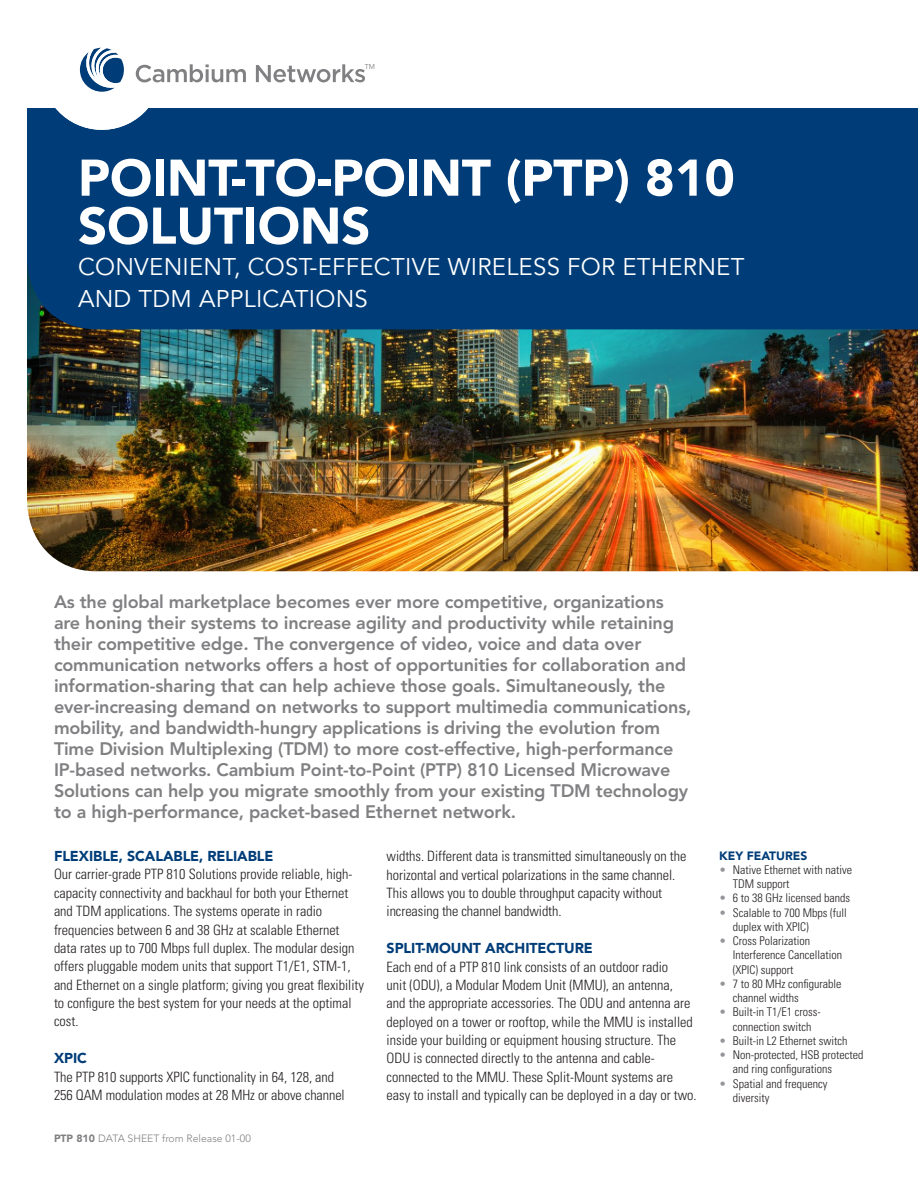
<style>
.page{position:relative;width:918px;height:1188px;background:#fff}
.page>*{position:absolute;margin:0;border:0;box-sizing:border-box;transform-origin:0 0}
.t1{font:900 51px/48px "Avenir LT Std";letter-spacing:-.005em;color:#fff}
.t2{font:24px/31.5px "Avenir LT Std";letter-spacing:.01em;color:#fff}
.t3{font:800 18px/21px "Avenir LT Std";letter-spacing:-.01em;color:#808083}
.t4{font:300 condensed 14.25px/18.3px "Univers";color:#231f20}
.t5{font:900 14.25px "Avenir LT Std";letter-spacing:-.005em;color:#003d78}
.t6{font:300 condensed 12px/14.2px "Univers";color:#231f20}
.t7{font:900 12px "Avenir LT Std";color:#003d78}
.t8{font:300 10.5px "Avenir LT Std";color:#808083}
.t9{font:7.05px "Avenir LT Std";color:#808083}
.s1{font-weight:900}
.s2{color:#939598}
</style>
<div class="page">
<img style="left:27px;top:329px;width:891px;height:242px">
<div style="left:27px;top:108px;width:891px;height:221px;background:#003d78"></div>
<svg style="left:256px;top:64px;width:109px;height:18px"></svg>
<svg style="left:33px;top:47px;width:213px;height:91px"></svg>
<p class="t9" style="left:365px;top:63px;width:12px">TM</p>
<p class="t1" style="left:78px;top:154px;width:658px">POINT-TO-POINT (PTP) 810<br>SOLUTIONS</p>
<p class="t2" style="left:78px;top:252px;width:668px">CONVENIENT, COST-EFFECTIVE WIRELESS FOR ETHERNET<br>AND TDM APPLICATIONS</p>
<p class="t3" style="left:54px;top:591px;width:639px">As the global marketplace becomes ever more competitive, organizations are honing their systems to increase agility and productivity while retaining their competitive edge. The convergence of video, voice and data over communication networks offers a host of opportunities for collaboration and information-sharing that can help achieve those goals. Simultaneously, the ever-increasing demand on networks to support multimedia communications, mobility, and bandwidth-hungry applications is driving the evolution from Time Division Multiplexing (TDM) to more cost-effective, high-performance IP-based networks. Cambium Point-to-Point (PTP) 810 Licensed Microwave Solutions can help you migrate smoothly from your existing TDM technology to a high-performance, packet-based Ethernet network.</p>
<p class="t5" style="left:54px;top:847px;width:221px">FLEXIBLE, SCALABLE, RELIABLE</p>
<p class="t4" style="left:54px;top:865px;width:312px">Our carrier-grade PTP 810 Solutions provide reliable, high&shy;capacity connectivity and backhaul for both your Ethernet and TDM applications. The systems operate in radio frequencies between 6 and 38 GHz at scalable Ethernet data rates up to 700 Mbps full duplex. The modular design offers pluggable modem units that support T1/E1, STM-1, and Ethernet on a single platform; giving you great flexibility to configure the best system for your needs at the optimal cost.</p>
<p class="t5" style="left:54px;top:1050px;width:35px">XPIC</p>
<p class="t4" style="left:54px;top:1067px;width:292px">The PTP 810 supports XPIC functionality in 64, 128, and<br>256 QAM modulation modes at 28 MHz or above channel</p>
<p class="t8" style="left:54px;top:1132px;width:198px"><span class="s1">PTP 810</span> DATA SHEET from Release 01-00</p>
<p class="t4" style="left:387px;top:847px;width:301px">widths. Different data is transmitted simultaneously on the horizontal and vertical polarizations in the same channel.<br>This allows you to double throughput capacity without increasing the channel bandwidth.</p>
<p class="t5" style="left:387px;top:940px;width:208px">SPLIT-MOUNT ARCHITECTURE</p>
<p class="t4" style="left:387px;top:957px;width:312px">Each end of a PTP 810 link consists of an outdoor radio<br>unit (ODU), a Modular Modem Unit (MMU), an antenna,<br>and the appropriate accessories. The ODU and antenna are deployed on a tower or rooftop, while the MMU is installed inside your building or equipment housing structure. The ODU is connected directly to the antenna and cable&shy;connected to the MMU. These Split-Mount systems are easy to install and typically can be deployed in a day or two.</p>
<p class="t7" style="left:719px;top:848px;width:90px">KEY FEATURES</p>
<p class="t6" style="left:733px;top:862px;width:121px;text-indent:-14px"><span class="s2">•</span> Native Ethernet with native<br>TDM support</p>
<p class="t6" style="left:719px;top:891px;width:132px"><span class="s2">•</span> 6 to 38 GHz licensed bands</p>
<p class="t6" style="left:733px;top:905px;width:115px;text-indent:-14px"><span class="s2">•</span> Scalable to 700 Mbps (full duplex with XPIC)</p>
<p class="t6" style="left:733px;top:934px;width:111px;text-indent:-14px"><span class="s2">•</span> Cross Polarization<br>Interference Cancellation (XPIC) support</p>
<p class="t6" style="left:733px;top:976px;width:110px;text-indent:-14px"><span class="s2">•</span> 7 to 80 MHz configurable channel widths</p>
<p class="t6" style="left:719px;top:1005px;width:103px;text-align:center"><span class="s2">•</span> Built-in T1/E1 cross&shy;connection switch</p>
<p class="t6" style="left:719px;top:1033px;width:130px"><span class="s2">•</span> Built-in L2 Ethernet switch</p>
<p class="t6" style="left:733px;top:1048px;width:132px;text-indent:-14px"><span class="s2">•</span> Non-protected, HSB protected and ring configurations</p>
<p class="t6" style="left:733px;top:1076px;width:96px;text-indent:-14px"><span class="s2">•</span> Spatial and frequency diversity</p>
</div>
